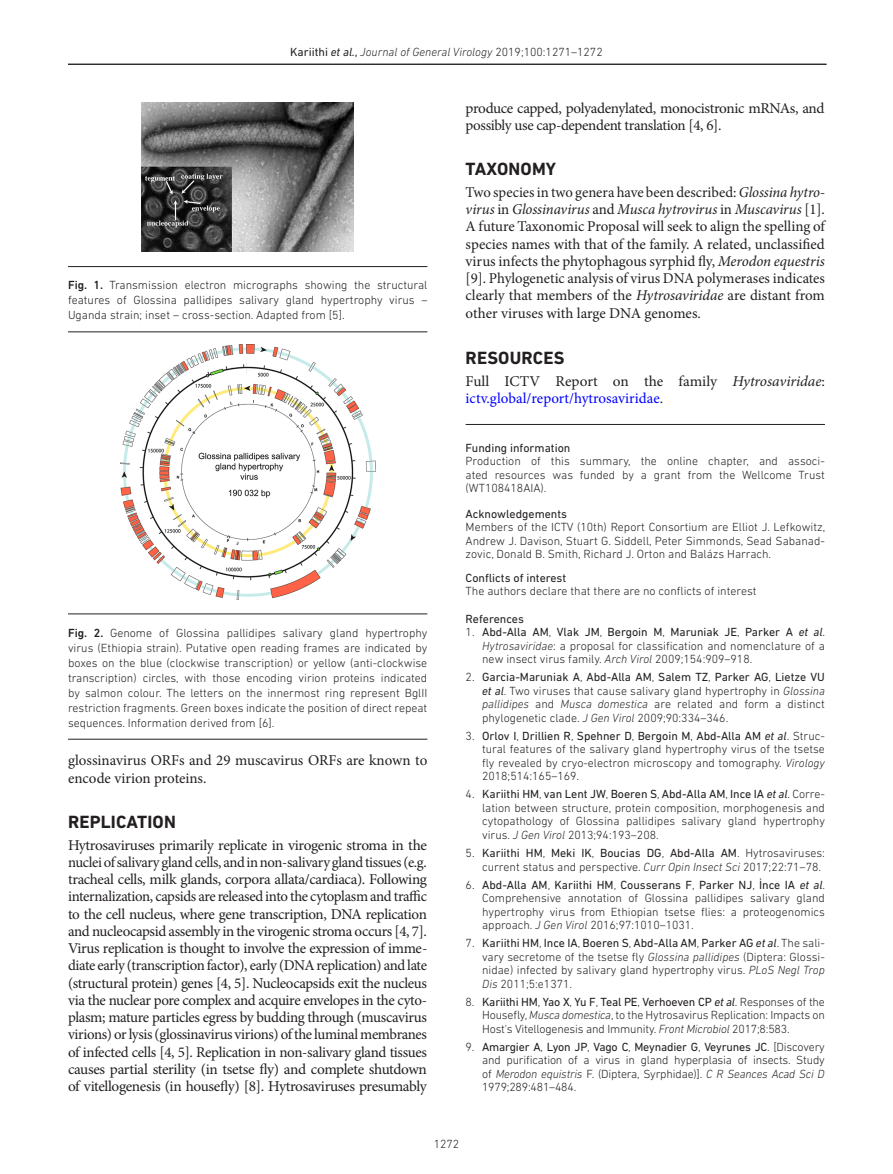
<style>
.page{position:relative;width:893px;height:1174px;background:#fff}
.page>*{position:absolute;margin:0;border:0;box-sizing:border-box;transform-origin:0 0}
.t1{font:700 18px "DIN Next LT Pro";color:#231f20}
.t2{font:15px/17.2px "Minion Pro";letter-spacing:-.02em;color:#231f20;text-align:justify}
.t3{font:15px/17.2px "Minion Pro";color:#00f}
.t4{font:15px/17.2px "Minion Pro";color:#231f20}
.t5{font:300 12px/13.5px "DIN Next LT Pro";color:#231f20;text-align:justify}
.t6{font:12px "DIN Next LT Pro";color:#231f20}
.t7{font:italic 300 12px "DIN Next LT Pro";color:#231f20}
.s1{font-weight:400;font-style:normal}
.s2{font-weight:400}
.s3{font-style:normal}
.s4{font-weight:500}
.s5{font-style:italic}
.s6{color:#231f20}
.s7{font-style:italic;color:#231f20}
.s8{font-weight:400;font-style:italic}
</style>
<div class="page">
<hr style="left:68px;top:64px;width:758px;height:1px;background:#231f20">
<hr style="left:466px;top:424px;width:359px;height:1px;background:#231f20">
<hr style="left:68px;top:266px;width:359px;height:1px;background:#231f20">
<hr style="left:68px;top:331px;width:359px;height:1px;background:#231f20">
<img style="left:141px;top:102px;width:213px;height:150px">
<hr style="left:68px;top:613px;width:359px;height:1px;background:#231f20">
<hr style="left:68px;top:739px;width:359px;height:1px;background:#231f20">
<img style="left:120px;top:344px;width:255px;height:255px">
<p class="t7" style="left:290px;top:45px;width:314px"><span class="s1">Kariithi</span> <span class="s2">et al.</span><span class="s1">,</span> Journal of General Virology <span class="s3">2019;100:1271–1272</span></p>
<p class="t5" style="left:68px;top:278px;width:361px;line-height:15px"><span class="s4">Fig. 1.</span> Transmission electron micrographs showing the structural features of Glossina pallidipes salivary gland hypertrophy virus – Uganda strain; inset – cross-section. Adapted from [5].</p>
<p class="t5" style="left:68px;top:625px;width:361px;line-height:15px"><span class="s4">Fig. 2.</span> Genome of Glossina pallidipes salivary gland hypertrophy virus (Ethiopia strain). Putative open reading frames are indicated by boxes on the blue (clockwise transcription) or yellow (anti-clockwise transcription) circles, with those encoding virion proteins indicated by salmon colour. The letters on the innermost ring represent BglII restriction fragments. Green boxes indicate the position of direct repeat sequences. Information derived from [6].</p>
<p class="t4" style="left:68px;top:752px;width:361px">glossinavirus ORFs and 29 muscavirus ORFs are known to encode virion proteins.</p>
<h1 class="t1" style="left:68px;top:811px;width:22px">REPLICATION</h1>
<p class="t2" style="left:68px;top:836px;width:361px">Hytrosaviruses primarily replicate in virogenic stroma in the nuclei of salivary gland cells, and in non-salivary gland tissues (e.g. tracheal cells, milk glands, corpora allata/cardiaca). Following internalization, capsids are released into the cytoplasm and traffic to the cell nucleus, where gene transcription, DNA replication and nucleocapsid assembly in the virogenic stroma occurs [4, 7].<br>Virus replication is thought to involve the expression of imme&shy;diate early (transcription factor), early (DNA replication) and late (structural protein) genes [4, 5]. Nucleocapsids exit the nucleus via the nuclear pore complex and acquire envelopes in the cyto&shy;plasm; mature particles egress by budding through (muscavirus virions) or lysis (glossinavirus virions) of the luminal membranes of infected cells [4, 5]. Replication in non-salivary gland tissues causes partial sterility (in tsetse fly) and complete shutdown of vitellogenesis (in housefly) [8]. Hytrosaviruses presumably</p>
<p class="t2" style="left:466px;top:100px;width:360px">produce capped, polyadenylated, monocistronic mRNAs, and possibly use cap-dependent translation [4, 6].</p>
<h1 class="t1" style="left:466px;top:159px;width:14px">TAXONOMY</h1>
<p class="t2" style="left:466px;top:183px;width:361px">Two species in two genera have been described: <span class="s5">Glossina hytro&shy;virus</span> in <span class="s5">Glossinavirus</span> and <span class="s5">Musca hytrovirus</span> in <span class="s5">Muscavirus</span> [1].<br>A future Taxonomic Proposal will seek to align the spelling of species names with that of the family. A related, unclassified virus infects the phytophagous syrphid fly, <span class="s5">Merodon equestris </span>[9]. Phylogenetic analysis of virus DNA polymerases indicates clearly that members of the <span class="s5">Hytrosaviridae</span> are distant from other viruses with large DNA genomes.</p>
<h1 class="t1" style="left:466px;top:347px;width:24px">RESOURCES</h1>
<p class="t3" style="left:466px;top:372px;width:361px"><span class="s6">Full ICTV Report on the family</span> <span class="s7">Hytrosaviridae</span><span class="s6">: </span>ictv.global/report/hytrosaviridae<span class="s6">.</span></p>
<p class="t6" style="left:466px;top:441px;width:106px">Funding information</p>
<p class="t5" style="left:466px;top:454px;width:361px">Production of this summary, the online chapter, and associ&shy;ated resources was funded by a grant from the Wellcome Trust (WT108418AIA).</p>
<p class="t6" style="left:466px;top:507px;width:103px">Acknowledgements</p>
<p class="t5" style="left:466px;top:520px;width:361px">Members of the ICTV (10th) Report Consortium are Elliot J. Lefkowitz, Andrew J. Davison, Stuart G. Siddell, Peter Simmonds, Sead Sabanad&shy;zovic, Donald B. Smith, Richard J. Orton and Balázs Harrach.</p>
<p class="t6" style="left:466px;top:570px;width:102px">Conflicts of interest</p>
<p class="t5" style="left:466px;top:584px;width:292px">The authors declare that there are no conflicts of interest</p>
<p class="t6" style="left:466px;top:612px;width:60px">References</p>
<p class="t5" style="left:482px;top:625px;width:345px;text-indent:-17px">1. <span class="s2">Abd-Alla AM</span>, <span class="s2">Vlak JM</span>, <span class="s2">Bergoin M</span>, <span class="s2">Maruniak JE</span>, <span class="s2">Parker A</span> <span class="s8">et al</span>.<br><span class="s5">Hytrosaviridae</span>: a proposal for classification and nomenclature of a new insect virus family. <span class="s5">Arch Virol</span> 2009;154:909–918.</p>
<p class="t5" style="left:482px;top:670px;width:344px;text-indent:-16px">2. <span class="s2">Garcia-Maruniak A</span>, <span class="s2">Abd-Alla AM</span>, <span class="s2">Salem TZ</span>, <span class="s2">Parker AG</span>, <span class="s2">Lietze VU </span><span class="s8">et al</span>. Two viruses that cause salivary gland hypertrophy in <span class="s5">Glossina pallidipes</span> and <span class="s5">Musca domestica</span> are related and form a distinct phylogenetic clade. <span class="s5">J Gen Virol</span> 2009;90:334–346.</p>
<p class="t5" style="left:482px;top:729px;width:344px;text-indent:-16px">3. <span class="s2">Orlov I</span>, <span class="s2">Drillien R</span>, <span class="s2">Spehner D</span>, <span class="s2">Bergoin M</span>, <span class="s2">Abd-Alla AM</span> <span class="s8">et al</span>. Struc&shy;tural features of the salivary gland hypertrophy virus of the tsetse fly revealed by cryo-electron microscopy and tomography. <span class="s5">Virology </span>2018;514:165–169.</p>
<p class="t5" style="left:482px;top:787px;width:344px;text-indent:-17px">4. <span class="s2">Kariithi HM</span>, <span class="s2">van Lent JW</span>, <span class="s2">Boeren S</span>, <span class="s2">Abd-Alla AM</span>, <span class="s2">Ince IA</span> <span class="s8">et al</span>. Corre&shy;lation between structure, protein composition, morphogenesis and cytopathology of Glossina pallidipes salivary gland hypertrophy virus. <span class="s5">J Gen Virol</span> 2013;94:193–208.</p>
<p class="t5" style="left:482px;top:846px;width:344px;text-indent:-17px">5. <span class="s2">Kariithi HM</span>, <span class="s2">Meki IK</span>, <span class="s2">Boucias DG</span>, <span class="s2">Abd-Alla AM</span>. Hytrosaviruses: current status and perspective. <span class="s5">Curr Opin Insect Sci</span> 2017;22:71–78.</p>
<p class="t5" style="left:482px;top:877px;width:345px;text-indent:-16px">6. <span class="s2">Abd-Alla AM</span>, <span class="s2">Kariithi HM</span>, <span class="s2">Cousserans F</span>, <span class="s2">Parker NJ</span>, <span class="s2">İnce IA</span> <span class="s8">et al</span>.<br>Comprehensive annotation of Glossina pallidipes salivary gland hypertrophy virus from Ethiopian tsetse flies: a proteogenomics approach. <span class="s5">J Gen Virol</span> 2016;97:1010–1031.</p>
<p class="t5" style="left:482px;top:936px;width:344px;text-indent:-16px">7. <span class="s2">Kariithi HM</span>, <span class="s2">Ince IA</span>, <span class="s2">Boeren S</span>, <span class="s2">Abd-Alla AM</span>, <span class="s2">Parker AG</span> <span class="s8">et al</span>. The sali&shy;vary secretome of the tsetse fly <span class="s5">Glossina pallidipes</span> (Diptera: Glossi&shy;nidae) infected by salivary gland hypertrophy virus. <span class="s5">PLoS Negl Trop Dis</span> 2011;5:e1371.</p>
<p class="t5" style="left:482px;top:994px;width:344px;text-indent:-17px">8. <span class="s2">Kariithi HM</span>, <span class="s2">Yao X</span>, <span class="s2">Yu F</span>, <span class="s2">Teal PE</span>, <span class="s2">Verhoeven CP</span> <span class="s8">et al</span>. Responses of the Housefly, <span class="s5">Musca domestica</span>, to the Hytrosavirus Replication: Impacts on Host's Vitellogenesis and Immunity. <span class="s5">Front Microbiol</span> 2017;8:583.</p>
<p class="t5" style="left:482px;top:1039px;width:344px;text-indent:-16px">9. <span class="s2">Amargier A</span>, <span class="s2">Lyon JP</span>, <span class="s2">Vago C</span>, <span class="s2">Meynadier G</span>, <span class="s2">Veyrunes JC</span>. [Discovery and purification of a virus in gland hyperplasia of insects. Study of <span class="s5">Merodon equistris</span> F. (Diptera, Syrphidae)]. <span class="s5">C R Seances Acad Sci D </span>1979;289:481–484.</p>
<p class="t5" style="left:434px;top:1137px;width:27px">1272</p>
</div>
